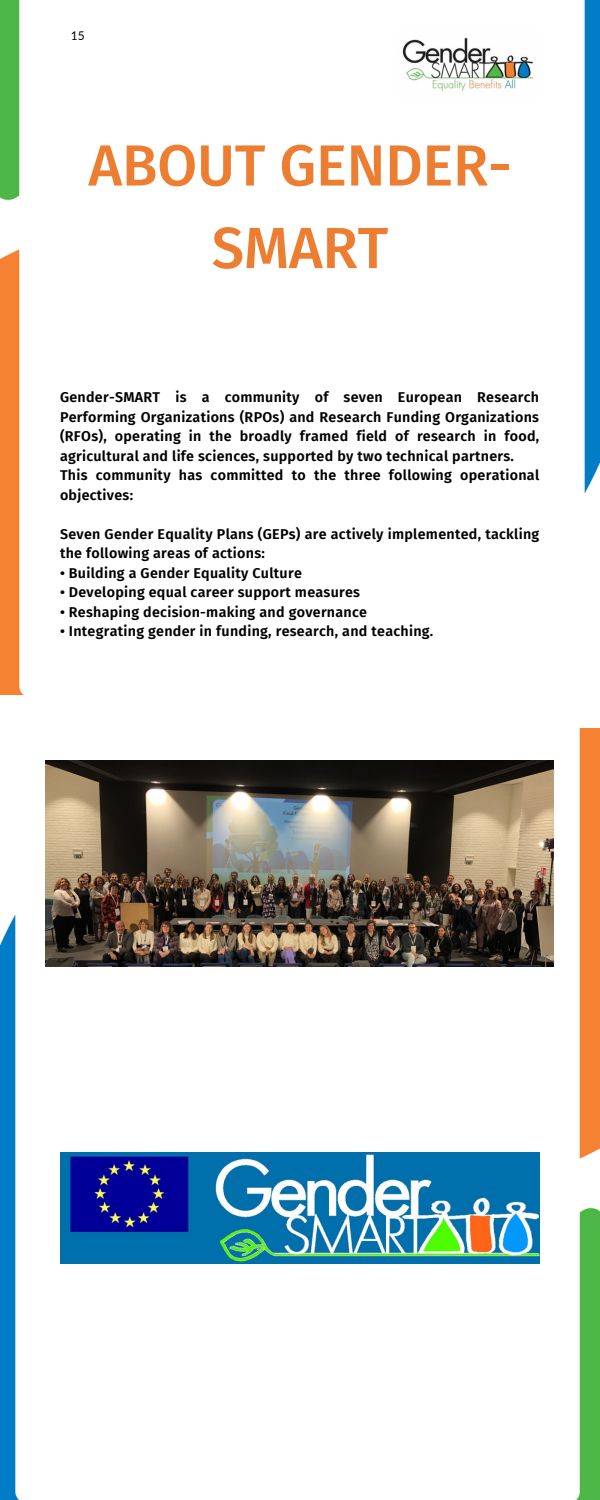
<style>
.page{position:relative;width:600px;height:1500px;background:#fff}
.page>*{position:absolute;margin:0;border:0;box-sizing:border-box;transform-origin:0 0}
.t1{font:500 58px/82.5px "Fira Sans";letter-spacing:-.005em;color:#ed7d31;text-align:center}
.t2{font:600 14.3px/19.5px "Fira Sans";letter-spacing:.02em;color:#000}
.t3{font:12px "Lato";color:#000}
</style>
<div class="page">
<img style="left:0;top:729px;width:600px;height:771px">
<img style="left:0;top:0;width:600px;height:695px">
<img style="left:60px;top:1153px;width:480px;height:111px">
<img style="left:395px;top:29px;width:145px;height:68px">
<img style="left:46px;top:761px;width:508px;height:205px">
<p class="t3" style="left:71px;top:28px;width:15px">15</p>
<h1 class="t1" style="left:88px;top:125px;width:425px">ABOUT GENDER-<br>SMART</h1>
<p class="t2" style="left:60px;top:388px;width:481px">Gender-SMART is a community of seven European Research Performing Organizations (RPOs) and Research Funding Organizations (RFOs), operating in the broadly framed field of research in food, agricultural and life sciences, supported by two technical partners.<br>This community has committed to the three following operational objectives:</p>
<p class="t2" style="left:60px;top:524px;width:481px">Seven Gender Equality Plans (GEPs) are actively implemented, tackling the following areas of actions:</p>
<p class="t2" style="left:60px;top:563px;width:243px">• Building a Gender Equality Culture</p>
<p class="t2" style="left:60px;top:583px;width:302px">• Developing equal career support measures</p>
<p class="t2" style="left:60px;top:602px;width:309px">• Reshaping decision-making and governance</p>
<p class="t2" style="left:60px;top:622px;width:375px">• Integrating gender in funding, research, and teaching.</p>
</div>
